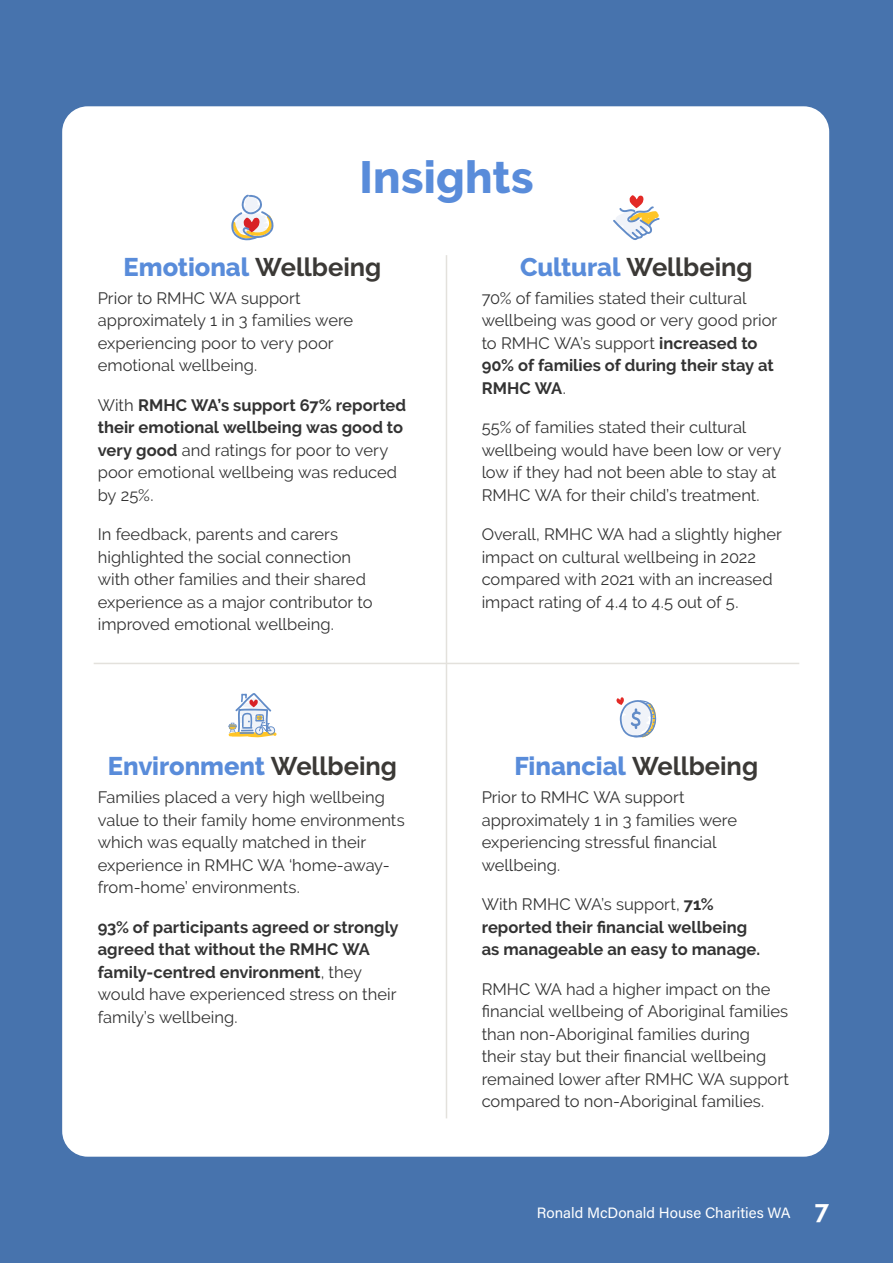
<style>
.page{position:relative;width:893px;height:1263px;background:#4773ad}
.page>*{position:absolute;margin:0;border:0;box-sizing:border-box;transform-origin:0 0}
.t1{font:800 45px "Raleway";letter-spacing:.005em;color:#598cda}
.t2{font:800 25.5px "Raleway";color:#598cda}
.t3{font:700 25.5px "Raleway";color:#3b3936}
.t4{font:16.5px/22.5px "Raleway";color:#333}
.t5{font:700 16.5px/22.5px "Raleway";color:#333}
.t6{font:15px "Acumin Pro";color:#fff}
.s1{font-weight:700;color:#3b3936}
.s2{font-weight:400}
.s3{font-weight:800;color:#598cda}
.s4{font-weight:700}
.s5{font-family:"Raleway";font-weight:700;font-size:25.5px}
</style>
<div class="page">
<div style="left:62px;top:106px;width:767px;height:1051px;background:#fff;border-radius:26px"></div>
<hr style="left:446px;top:255px;width:1px;height:863px;background:#e3e1dc">
<hr style="left:94px;top:663px;width:705px;height:1px;background:#e3e1dc">
<svg style="left:231px;top:195px;width:42px;height:45px"></svg>
<svg style="left:228px;top:693px;width:49px;height:44px"></svg>
<svg style="left:613px;top:195px;width:46px;height:45px"></svg>
<svg style="left:616px;top:697px;width:40px;height:40px"></svg>
<h1 class="t1" style="left:359px;top:151px;width:175px">Insights</h1>
<h2 class="t2" style="left:124px;top:253px;width:259px">Emotional <span class="s1">Wellbeing</span></h2>
<p class="t4" style="left:98px;top:287px;width:257px">Prior to RMHC WA support approximately 1 in 3 families were experiencing poor to very poor emotional wellbeing.</p>
<p class="t5" style="left:98px;top:394px;width:310px"><span class="s2">With</span> RMHC WA’s support 67% reported their emotional wellbeing was good to very good <span class="s2">and ratings for poor to very poor emotional wellbeing was reduced by 25%.</span></p>
<p class="t4" style="left:98px;top:523px;width:276px">In feedback, parents and carers highlighted the social connection with other families and their shared experience as a major contributor to improved emotional wellbeing.</p>
<h2 class="t2" style="left:108px;top:752px;width:291px">Environment <span class="s1">Wellbeing</span></h2>
<p class="t4" style="left:98px;top:786px;width:309px">Families placed a very high wellbeing value to their family home environments which was equally matched in their experience in RMHC WA ‘home-away&shy;from-home’ environments.</p>
<p class="t5" style="left:98px;top:916px;width:302px">93% of participants agreed or strongly agreed that without the RMHC WA family-centred environment<span class="s2">, they would have experienced stress on their family’s wellbeing.</span></p>
<h2 class="t3" style="left:520px;top:252px;width:234px"><span class="s3">Cultural</span> Wellbeing</h2>
<p class="t4" style="left:482px;top:287px;width:297px">70% of families stated their cultural wellbeing was good or very good prior to RMHC WA’s support <span class="s4">increased to<br>90% of families of during their stay at<br>RMHC WA</span>.</p>
<p class="t4" style="left:482px;top:416px;width:301px">55% of families stated their cultural wellbeing would have been low or very low if they had not been able to stay at RMHC WA for their child’s treatment.</p>
<p class="t4" style="left:482px;top:523px;width:302px">Overall, RMHC WA had a slightly higher impact on cultural wellbeing in 2022 compared with 2021 with an increased impact rating of 4.4 to 4.5 out of 5.</p>
<h2 class="t2" style="left:514px;top:752px;width:245px">Financial <span class="s1">Wellbeing</span></h2>
<p class="t4" style="left:482px;top:786px;width:257px">Prior to RMHC WA support approximately 1 in 3 families were experiencing stressful financial wellbeing.</p>
<p class="t5" style="left:482px;top:893px;width:280px"><span class="s2">With RMHC WA’s support,</span> 71% reported their financial wellbeing as manageable an easy to manage.</p>
<p class="t4" style="left:482px;top:978px;width:309px">RMHC WA had a higher impact on the financial wellbeing of Aboriginal families than non-Aboriginal families during<br>their stay but their financial wellbeing remained lower after RMHC WA support compared to non-Aboriginal families.</p>
<p class="t6" style="left:537px;top:1203px;width:294px">Ronald McDonald House Charities WA <span class="s5">7</span></p>
</div>
